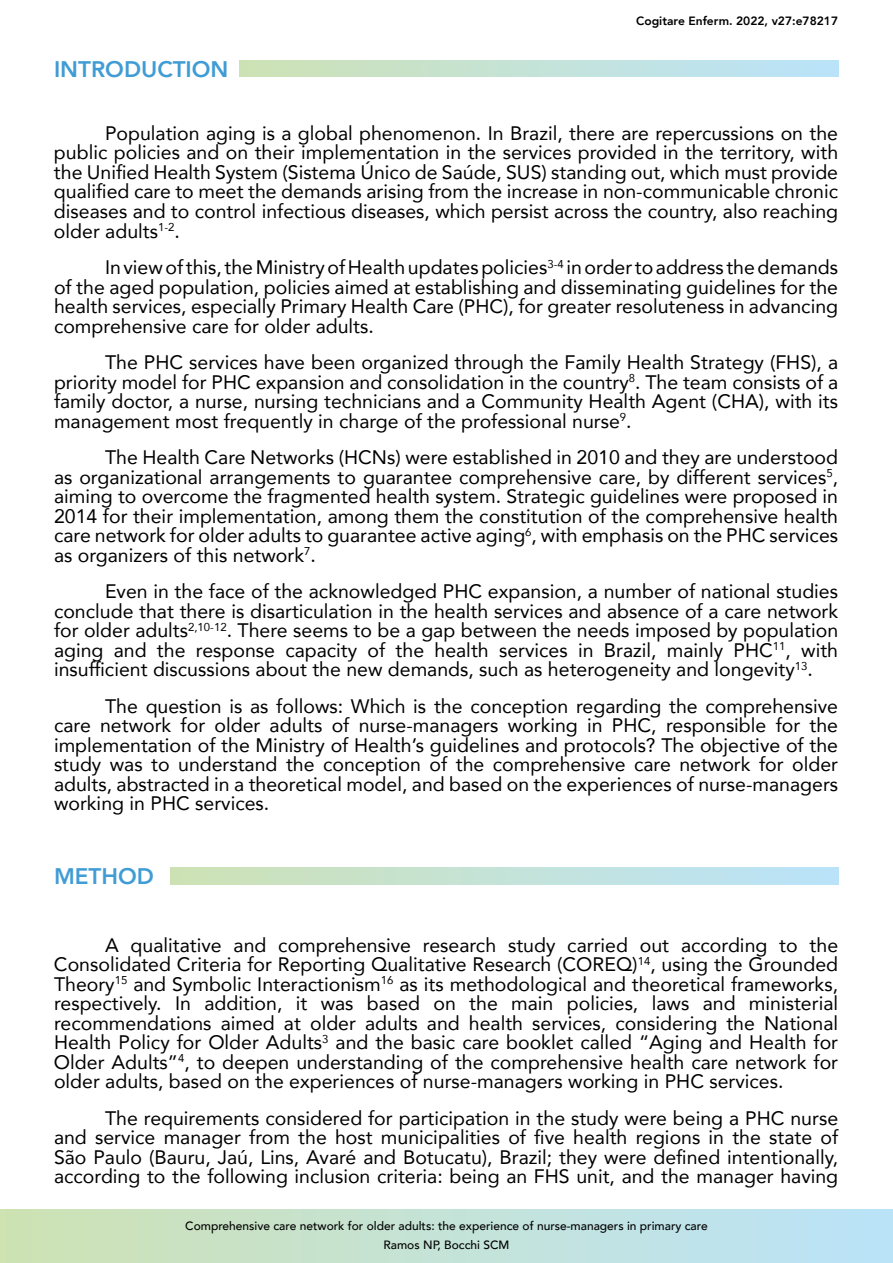
<style>
.page{position:relative;width:893px;height:1263px;background:#fff}
.page>*{position:absolute;margin:0;border:0;box-sizing:border-box;transform-origin:0 0}
.t1{font:800 22.5px "Avenir";color:#409cd4}
.t2{font:19.5px/19.5px "Avenir";color:#000;text-align:justify}
.t3{font:500 12px/18.6px "Avenir";color:#000;text-align:center}
.t4{font:800 12px "Avenir";color:#000}
</style>
<div class="page">
<div style="left:240px;top:60px;width:599px;height:17px;background:linear-gradient(to right,#cee2b5,#bae3fb)"></div>
<svg style="left:0;top:1209px;width:893px;height:54px;background:#c4e2d6"></svg>
<div style="left:170px;top:868px;width:669px;height:16px;background:linear-gradient(to right,#cee2b5,#bae3fb)"></div>
<p class="t1" style="left:54px;top:51px;width:176px">INTRODUCTION</p>
<p class="t4" style="left:636px;top:12px;width:203px">Cogitare Enferm. 2022, v27:e78217</p>
<p class="t2" style="left:54px;top:123px;width:786px;text-indent:51px">Population aging is a global phenomenon. In Brazil, there are repercussions on the public policies and on their implementation in the services provided in the territory, with the Unified Health System (Sistema Único de Saúde, SUS) standing out, which must provide qualified care to meet the demands arising from the increase in non-communicable chronic diseases and to control infectious diseases, which persist across the country, also reaching older adults<sup>1-2</sup>.</p>
<p class="t2" style="left:54px;top:257px;width:786px;text-indent:51px">In view of this, the Ministry of Health updates policies<sup>3-4</sup> in order to address the demands of the aged population, policies aimed at establishing and disseminating guidelines for the health services, especially Primary Health Care (PHC), for greater resoluteness in advancing comprehensive care for older adults.</p>
<p class="t2" style="left:54px;top:352px;width:786px;text-indent:51px">The PHC services have been organized through the Family Health Strategy (FHS), a priority model for PHC expansion and consolidation in the country<sup>8</sup>. The team consists of a family doctor, a nurse, nursing technicians and a Community Health Agent (CHA), with its management most frequently in charge of the professional nurse<sup>9</sup>.</p>
<p class="t2" style="left:54px;top:447px;width:786px;text-indent:51px">The Health Care Networks (HCNs) were established in 2010 and they are understood as organizational arrangements to guarantee comprehensive care, by different services<sup>5</sup>, aiming to overcome the fragmented health system. Strategic guidelines were proposed in 2014 for their implementation, among them the constitution of the comprehensive health care network for older adults to guarantee active aging<sup>6</sup>, with emphasis on the PHC services as organizers of this network<sup>7</sup>.</p>
<p class="t2" style="left:54px;top:581px;width:786px;text-indent:51px">Even in the face of the acknowledged PHC expansion, a number of national studies conclude that there is disarticulation in the health services and absence of a care network for older adults<sup>2,10-12</sup>. There seems to be a gap between the needs imposed by population aging and the response capacity of the health services in Brazil, mainly PHC<sup>11</sup>, with insufficient discussions about the new demands, such as heterogeneity and longevity<sup>13</sup>.</p>
<p class="t2" style="left:54px;top:695px;width:786px;text-indent:51px">The question is as follows: Which is the conception regarding the comprehensive care network for older adults of nurse-managers working in PHC, responsible for the implementation of the Ministry of Health’s guidelines and protocols? The objective of the study was to understand the conception of the comprehensive care network for older adults, abstracted in a theoretical model, and based on the experiences of nurse-managers working in PHC services.</p>
<p class="t1" style="left:54px;top:859px;width:101px">METHOD</p>
<p class="t2" style="left:54px;top:934px;width:786px;text-indent:51px">A qualitative and comprehensive research study carried out according to the Consolidated Criteria for Reporting Qualitative Research (COREQ)<sup>14</sup>, using the Grounded Theory<sup>15</sup> and Symbolic Interactionism<sup>16</sup> as its methodological and theoretical frameworks, respectively. In addition, it was based on the main policies, laws and ministerial recommendations aimed at older adults and health services, considering the National Health Policy for Older Adults<sup>3</sup> and the basic care booklet called “Aging and Health for Older Adults”<sup>4</sup>, to deepen understanding of the comprehensive health care network for older adults, based on the experiences of nurse-managers working in PHC services.</p>
<p class="t2" style="left:54px;top:1107px;width:786px;text-indent:51px">The requirements considered for participation in the study were being a PHC nurse and service manager from the host municipalities of five health regions in the state of São Paulo (Bauru, Jaú, Lins, Avaré and Botucatu), Brazil; they were defined intentionally, according to the following inclusion criteria: being an FHS unit, and the manager having</p>
<p class="t3" style="left:185px;top:1216px;width:524px">Comprehensive care network for older adults: the experience of nurse-managers in primary care<br>Ramos NP, Bocchi SCM</p>
</div>
